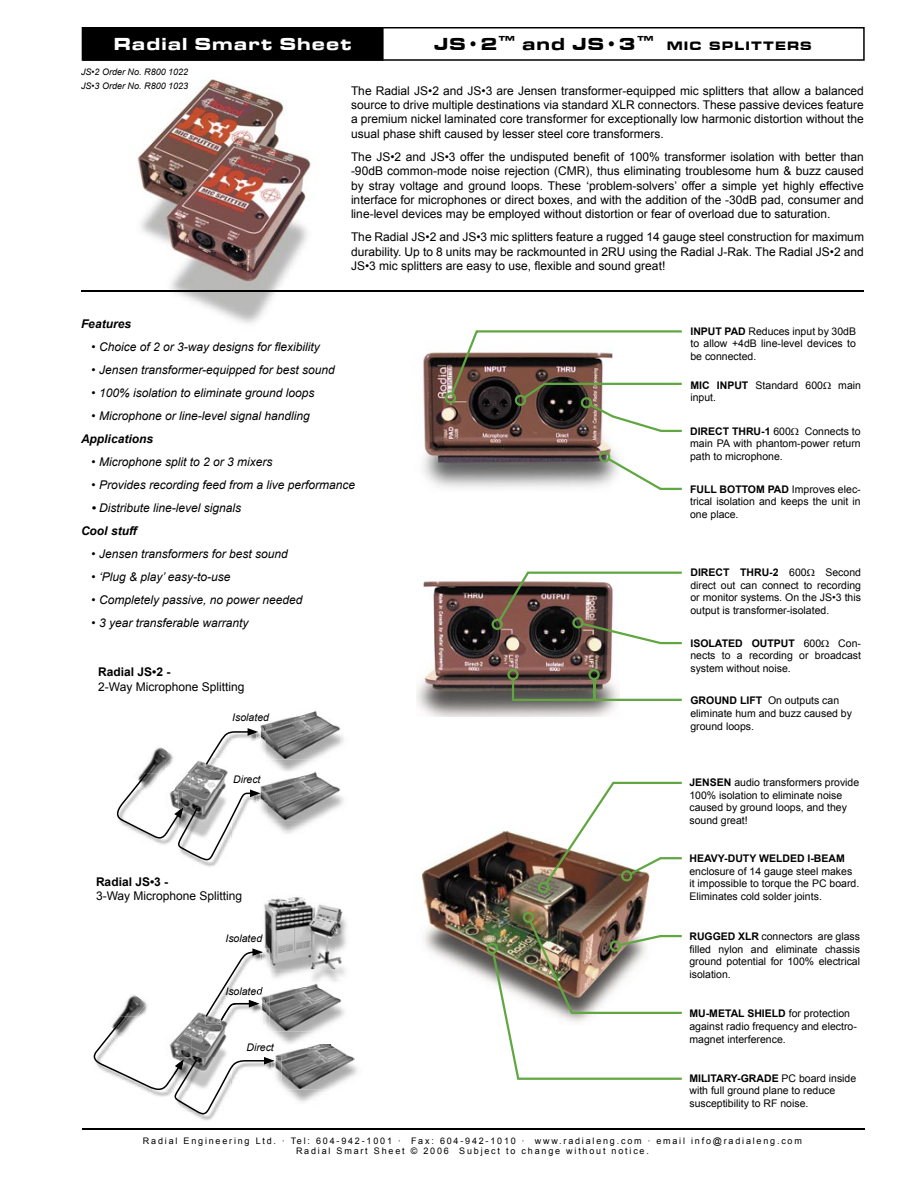
<style>
.page{position:relative;width:918px;height:1188px;background:#fff}
.page>*{position:absolute;margin:0;border:0;box-sizing:border-box;transform-origin:0 0}
.t1{font:18px "Microgramma D Bold Exte";letter-spacing:.1em;color:#fff}
.t2{font:12.6px "Microgramma D Bold Exte";letter-spacing:.145em;color:#000}
.t3{font:12px/14.4px "Arial";color:#000;text-align:justify}
.t4{font:italic 12px/23.1px "Arial";color:#000}
.t5{font:700 12px "Arial";color:#000}
.t6{font:italic 700 12px "Arial";color:#000}
.t7{font:10.5px/12.6px "Arial";color:#000;text-align:justify}
.t8{font:700 10.5px "Arial";color:#000}
.t9{font:italic 10.5px "Arial";color:#000}
.t10{font:9px/10.8px "Arial";letter-spacing:.2em;color:#000;text-align:center}
.t11{font:italic 9px/14.2px "Arial";color:#000}
.s1{font-size:18px}
.s2{font-weight:700}
.s3{font-weight:400}
</style>
<div class="page">
<svg style="left:82px;top:27px;width:783px;height:34px"></svg>
<hr style="left:82px;top:1129px;width:783px;height:1px;background:#000">
<img style="left:115px;top:79px;width:216px;height:245px">
<img style="left:417px;top:580px;width:201px;height:136px">
<img style="left:423px;top:349px;width:191px;height:139px">
<hr style="left:81px;top:290px;width:783px;height:1px;background:#000">
<img style="left:421px;top:831px;width:227px;height:150px">
<img style="left:271px;top:789px;width:73px;height:45px">
<img style="left:265px;top:776px;width:75px;height:45px">
<img style="left:271px;top:728px;width:73px;height:48px">
<img style="left:260px;top:710px;width:80px;height:50px">
<img style="left:194px;top:860px;width:25px;height:7px">
<img style="left:265px;top:790px;width:3px;height:31px">
<svg style="left:117px;top:728px;width:148px;height:132px"></svg>
<img style="left:193px;top:1114px;width:22px;height:7px">
<img style="left:275px;top:918px;width:72px;height:64px">
<img style="left:264px;top:897px;width:79px;height:72px">
<img style="left:286px;top:1066px;width:71px;height:36px">
<img style="left:275px;top:1048px;width:80px;height:42px">
<img style="left:275px;top:1057px;width:6px;height:33px">
<img style="left:275px;top:1000px;width:70px;height:45px">
<img style="left:307px;top:1045px;width:28px;height:3px">
<img style="left:296px;top:983px;width:25px;height:6px">
<img style="left:275px;top:989px;width:66px;height:43px">
<svg style="left:94px;top:948px;width:181px;height:166px"></svg>
<svg style="left:445px;top:330px;width:237px;height:102px"></svg>
<svg style="left:599px;top:451px;width:83px;height:39px"></svg>
<svg style="left:492px;top:572px;width:190px;height:72px"></svg>
<svg style="left:507px;top:669px;width:175px;height:32px"></svg>
<svg style="left:538px;top:782px;width:144px;height:111px"></svg>
<img style="left:487px;top:912px;width:195px;height:168px">
<h1 class="t1" style="left:114px;top:32px;width:239px">Radial Smart Sheet</h1>
<p class="t2" style="left:434px;top:37px;width:379px"><span class="s1">JS•2</span><sup>™</sup> <span class="s1">and JS•3</span><sup>™</sup> MIC SPLITTERS</p>
<p class="t11" style="left:81px;top:65px;width:109px">JS•2 Order No. R800 1022<br>JS•3 Order No. R800 1023</p>
<p class="t3" style="left:351px;top:83px;width:514px">The Radial JS•2 and JS•3 are Jensen transformer-equipped mic splitters that allow a balanced source to drive multiple destinations via standard XLR connectors. These passive devices feature a premium nickel laminated core transformer for exceptionally low harmonic distortion without the usual phase shift caused by lesser steel core transformers.</p>
<p class="t3" style="left:351px;top:150px;width:514px">The JS•2 and JS•3 offer the undisputed benefit of 100% transformer isolation with better than -90dB common-mode noise rejection (CMR), thus eliminating troublesome hum &amp; buzz caused by stray voltage and ground loops. These ‘problem-solvers’ offer a simple yet highly effective interface for microphones or direct boxes, and with the addition of the -30dB pad, consumer and line-level devices may be employed without distortion or fear of overload due to saturation.</p>
<p class="t3" style="left:351px;top:230px;width:514px">The Radial JS•2 and JS•3 mic splitters feature a rugged 14 gauge steel construction for maximum durability. Up to 8 units may be rackmounted in 2RU using the Radial J-Rak. The Radial JS•2 and JS•3 mic splitters are easy to use, flexible and sound great!</p>
<p class="t6" style="left:81px;top:316px;width:52px">Features</p>
<p class="t4" style="left:92px;top:335px;width:230px">• Choice of 2 or 3-way designs for flexibility</p>
<p class="t4" style="left:92px;top:358px;width:245px">• Jensen transformer-equipped for best sound</p>
<p class="t4" style="left:92px;top:381px;width:224px">• 100% isolation to eliminate ground loops</p>
<p class="t4" style="left:92px;top:404px;width:220px">• Microphone or line-level signal handling</p>
<p class="t6" style="left:81px;top:431px;width:74px">Applications</p>
<p class="t4" style="left:92px;top:450px;width:182px">• Microphone split to 2 or 3 mixers</p>
<p class="t4" style="left:92px;top:474px;width:265px">• Provides recording feed from a live performance</p>
<p class="t4" style="left:81px;top:497px;width:162px;text-indent:10px"><span class="s2">•</span> Distribute line-level signals<br><span class="s2">Cool stuff</span></p>
<p class="t4" style="left:92px;top:543px;width:198px">• Jensen transformers for best sound</p>
<p class="t4" style="left:92px;top:566px;width:140px">• ‘Plug &amp; play’ easy-to-use</p>
<p class="t4" style="left:92px;top:589px;width:212px">• Completely passive, no power needed</p>
<p class="t4" style="left:92px;top:612px;width:158px">• 3 year transferable warranty</p>
<p class="t5" style="left:98px;top:664px;width:74px">Radial JS•2 -</p>
<p class="t3" style="left:98px;top:680px;width:148px">2-Way Microphone Splitting</p>
<p class="t9" style="left:232px;top:711px;width:38px">Isolated</p>
<p class="t9" style="left:233px;top:772px;width:29px">Direct</p>
<p class="t5" style="left:96px;top:873px;width:74px">Radial JS•3 -</p>
<p class="t3" style="left:96px;top:889px;width:148px">3-Way Microphone Splitting</p>
<p class="t9" style="left:225px;top:932px;width:38px">Isolated</p>
<p class="t9" style="left:225px;top:984px;width:38px">Isolated</p>
<p class="t9" style="left:246px;top:1040px;width:29px">Direct</p>
<p class="t7" style="left:690px;top:325px;width:167px"><span class="s2">INPUT PAD</span> Reduces input by 30dB to allow +4dB line-level devices to be connected.</p>
<p class="t7" style="left:690px;top:379px;width:134px"><span class="s2">MIC INPUT</span> Standard 600</p>
<p class="t7" style="left:838px;top:379px;width:24px">main</p>
<p class="t7" style="left:690px;top:391px;width:27px">input.</p>
<p class="t7" style="left:690px;top:425px;width:172px;text-indent:115px">Connects to main PA with phantom-power return path to microphone.</p>
<p class="t8" style="left:690px;top:424px;width:102px">DIRECT THRU-1 <span class="s3">600</span></p>
<p class="t7" style="left:690px;top:483px;width:172px"><span class="s2">FULL BOTTOM PAD</span> Improves elec&shy;trical isolation and keeps the unit in one place.</p>
<p class="t7" style="left:690px;top:566px;width:172px;text-indent:135px">Second direct out can connect to recording or monitor systems. On the JS•3 this output is transformer-isolated.</p>
<p class="t8" style="left:690px;top:566px;width:118px">DIRECT THRU-2 <span class="s3">600</span></p>
<p class="t7" style="left:690px;top:637px;width:172px;text-indent:148px">Con&shy;nects to a recording or broadcast system without noise.</p>
<p class="t8" style="left:690px;top:636px;width:132px">ISOLATED OUTPUT <span class="s3">600</span></p>
<p class="t7" style="left:690px;top:695px;width:163px;text-align:left"><span class="s2">GROUND LIFT</span> On outputs can eliminate hum and buzz caused by ground loops.</p>
<p class="t7" style="left:689px;top:776px;width:171px;text-align:left"><span class="s2">JENSEN</span> audio transformers provide<br>100% isolation to eliminate noise caused by ground loops, and they sound great!</p>
<p class="t8" style="left:689px;top:852px;width:157px">HEAVY-DUTY WELDED I-BEAM</p>
<p class="t7" style="left:689px;top:865px;width:171px;text-align:left">enclosure of 14 gauge steel makes it impossible to torque the PC board.<br>Eliminates cold solder joints.</p>
<p class="t7" style="left:689px;top:930px;width:172px"><span class="s2">RUGGED XLR</span> connectors are glass filled nylon and eliminate chassis ground potential for 100% electrical isolation.</p>
<p class="t7" style="left:689px;top:1008px;width:169px;text-align:left"><span class="s2">MU-METAL SHIELD</span> for protection against radio frequency and electro&shy;magnet interference.</p>
<p class="t7" style="left:689px;top:1072px;width:168px;text-align:left"><span class="s2">MILITARY-GRADE</span> PC board inside with full ground plane to reduce susceptibility to RF noise.</p>
<p class="t10" style="left:143px;top:1135px;width:660px">Radial Engineering Ltd. · Tel: 604-942-1001 · Fax: 604-942-1010 · www.radialeng.com · email info@radialeng.com<br>Radial Smart Sheet © 2006 Subject to change without notice.</p>
</div>
